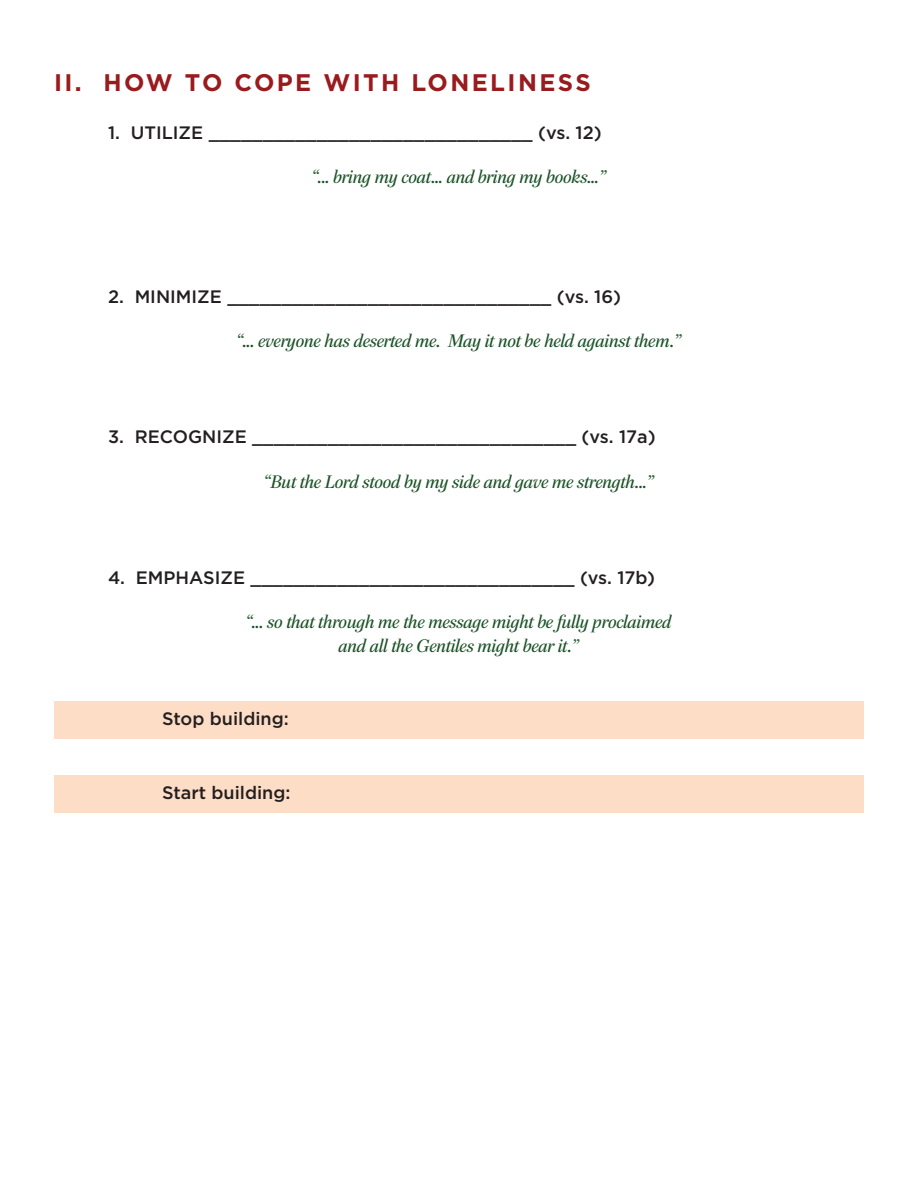
<style>
.page{position:relative;width:918px;height:1188px;background:#fff}
.page>*{position:absolute;margin:0;border:0;box-sizing:border-box;transform-origin:0 0}
.C_Head{font:700 24px "Gotham";letter-spacing:.1em;color:#9a1b1e}
.scripture{font:italic 18px/24px "Paperback 48";color:#1b5227;text-align:center}
.Question_-_fillin{font:500 18px "Gotham";color:#231f20}
.callout_box{font:500 18px "Gotham";color:#231f20}
</style>
<div class="page">
<div style="left:54px;top:702px;width:810px;height:37px;background:#fdddc6"></div>
<div style="left:54px;top:775px;width:810px;height:38px;background:#fdddc6"></div>
<p class="C_Head" style="left:54px;top:69px;width:538px">II. HOW TO COPE WITH LONELINESS</p>
<p class="Question_-_fillin" style="left:108px;top:122px;width:495px">1. UTILIZE ______________________________ (vs. 12)</p>
<p class="scripture" style="left:312px;top:165px;width:295px">“... bring my coat... and bring my books...”</p>
<p class="Question_-_fillin" style="left:108px;top:287px;width:515px">2. MINIMIZE ______________________________ (vs. 16)</p>
<p class="scripture" style="left:237px;top:329px;width:446px">“... everyone has deserted me. May it not be held against them.”</p>
<p class="Question_-_fillin" style="left:108px;top:427px;width:549px">3. RECOGNIZE ______________________________ (vs. 17a)</p>
<p class="scripture" style="left:264px;top:470px;width:391px">“But the Lord stood by my side and gave me strength...”</p>
<p class="Question_-_fillin" style="left:108px;top:567px;width:549px">4. EMPHASIZE ______________________________ (vs. 17b)</p>
<p class="scripture" style="left:246px;top:610px;width:427px">“... so that through me the message might be fully proclaimed and all the Gentiles might bear it.”</p>
<p class="callout_box" style="left:162px;top:709px;width:128px">Stop building:</p>
<p class="callout_box" style="left:162px;top:782px;width:130px">Start building:</p>
</div>
